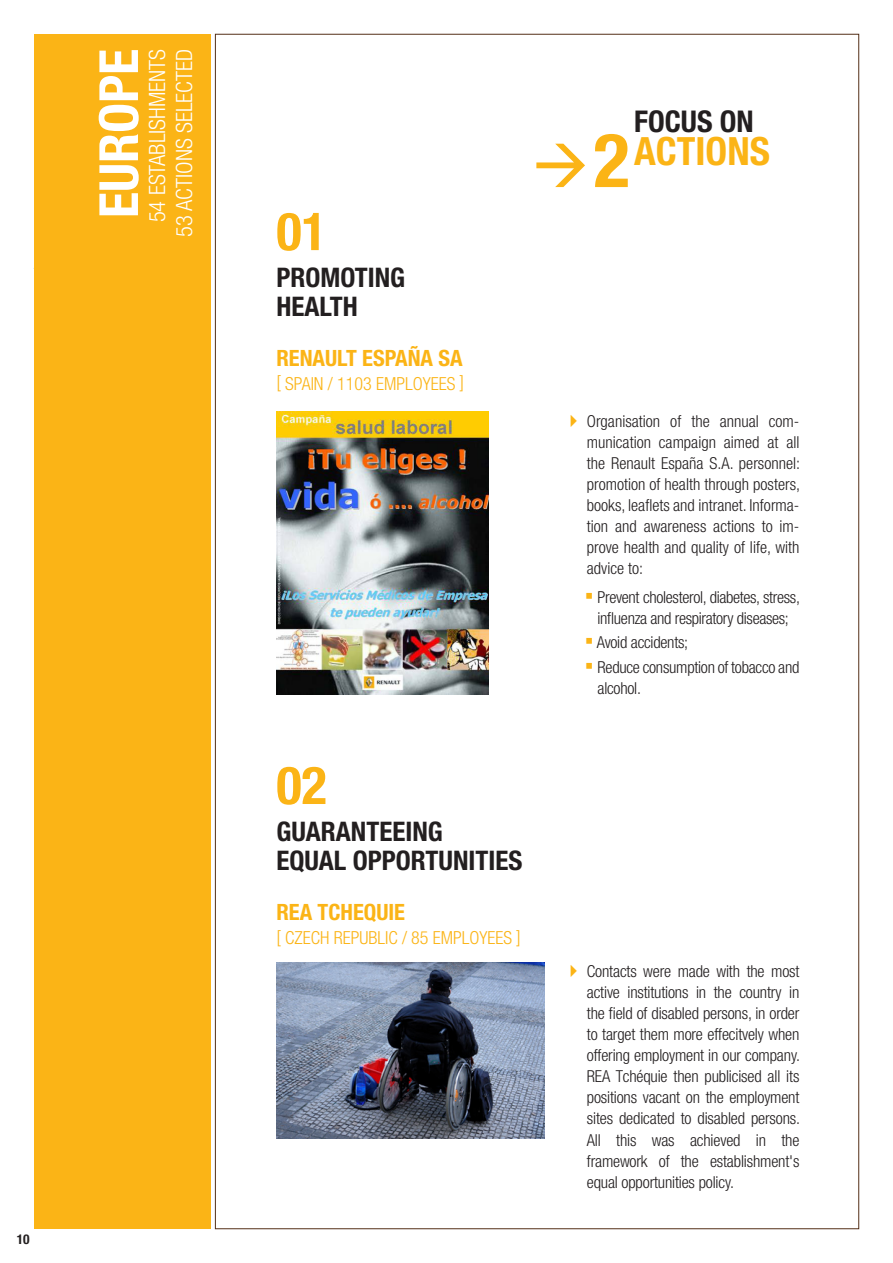
<style>
.page{position:relative;width:893px;height:1263px;background:#fff}
.page>*{position:absolute;margin:0;border:0;box-sizing:border-box;transform-origin:0 0}
.t1{font:700 condensed 54px "Helvetica Neue";color:#fff}
.t2{font:700 condensed 52.5px "Helvetica Neue";color:#fbb416}
.t3{font:700 condensed 39px "Helvetica Neue";color:#fbb416}
.t4{font:700 condensed 30px "Helvetica Neue";color:#231f20}
.t5{font:700 condensed 27px/29.4px "Helvetica Neue";color:#231f20}
.t6{font:300 condensed 22.5px/27px "Helvetica Neue";color:#fff;text-align:right}
.t7{font:700 condensed 22.5px "Helvetica Neue";color:#fbb416}
.t8{font:300 condensed 18px "Helvetica Neue";color:#fbb416}
.t9{font:300 condensed 16.5px/21px "Helvetica Neue";letter-spacing:-.015em;color:#231f20;text-align:justify}
.t10{font:700 condensed 13.5px "Helvetica Neue";color:#231f20}
.s1{font-size:75px}
.s2{color:#fbb416}
</style>
<div class="page">
<div style="left:34px;top:34px;width:177px;height:1195px;background:#fbb416"></div>
<img style="left:276px;top:411px;width:212px;height:283px">
<img style="left:276px;top:963px;width:268px;height:175px">
<h1 class="t1" style="left:86px;top:218px;width:167px;rotate:-90deg">EUROPE</h1>
<h3 class="t6" style="left:144px;top:237px;width:188px;rotate:-90deg">54 establishments<br>53 actions selected</h3>
<p class="t10" style="left:17px;top:1231px;width:14px">10</p>
<h2 class="t2" style="left:276px;top:200px;width:52px">01</h2>
<h3 class="t5" style="left:276px;top:262px;width:16px">PROMOTING<br>HEALTH</h3>
<h3 class="t7" style="left:276px;top:344px;width:13px">RENAULT</h3>
<h3 class="t7" style="left:362px;top:344px;width:13px">ESPA</h3>
<h3 class="t7" style="left:408px;top:344px;width:44px">ÑA SA</h3>
<p class="t8" style="left:276px;top:373px;width:189px">[ SPAIN / 1103 EMPLOYEES ]</p>
<h3 class="t4" style="left:634px;top:103px;width:17px">FOCUS</h3>
<h3 class="t4" style="left:720px;top:103px;width:17px">ON</h3>
<h3 class="t3" style="left:531px;top:127px;width:124px">→ ACTIONS<span class="s1">2</span></h3>
<p class="t9" style="left:587px;top:410px;width:215px;text-indent:-23px"><span class="s2">✔</span> Organisation of the annual com&shy;munication campaign aimed at all the Renault España S.A. personnel: promotion of health through posters, books, leaflets and intranet. Informa&shy;tion and awareness actions to im&shy;prove health and quality of life, with advice to:</p>
<p class="t9" style="left:585px;top:587px;width:217px;text-align:center"><span class="s2">▪</span> Prevent cholesterol, diabetes, stress, influenza and respiratory diseases;</p>
<p class="t9" style="left:585px;top:632px;width:105px"><span class="s2">▪</span> Avoid accidents;</p>
<p class="t9" style="left:598px;top:656px;width:203px;text-indent:-13px"><span class="s2">▪</span> Reduce consumption of tobacco and alcohol.</p>
<h2 class="t2" style="left:276px;top:753px;width:52px">02</h2>
<h3 class="t5" style="left:276px;top:816px;width:43px">GUARANTEEING<br>EQUAL</h3>
<h3 class="t5" style="left:353px;top:845px;width:14px">OPPORTUNITIES</h3>
<h3 class="t7" style="left:276px;top:899px;width:13px">REA</h3>
<h3 class="t7" style="left:318px;top:899px;width:13px">TCHE</h3>
<h3 class="t7" style="left:364px;top:899px;width:23px">QUIE</h3>
<p class="t8" style="left:276px;top:928px;width:36px">[ Czech</p>
<p class="t8" style="left:334px;top:928px;width:18px">Republic</p>
<p class="t8" style="left:402px;top:928px;width:120px">/ 85 EMPLOYEES ]</p>
<p class="t9" style="left:587px;top:961px;width:215px;text-indent:-23px"><span class="s2">✔</span> Contacts were made with the most active institutions in the country in the field of disabled persons, in order to target them more effecitvely when offering employment in our company.<br>REA Tchéquie then publicised all its positions vacant on the employment sites dedicated to disabled persons.<br>All this was achieved in the framework of the establishment's equal opportunities policy.</p>
</div>
